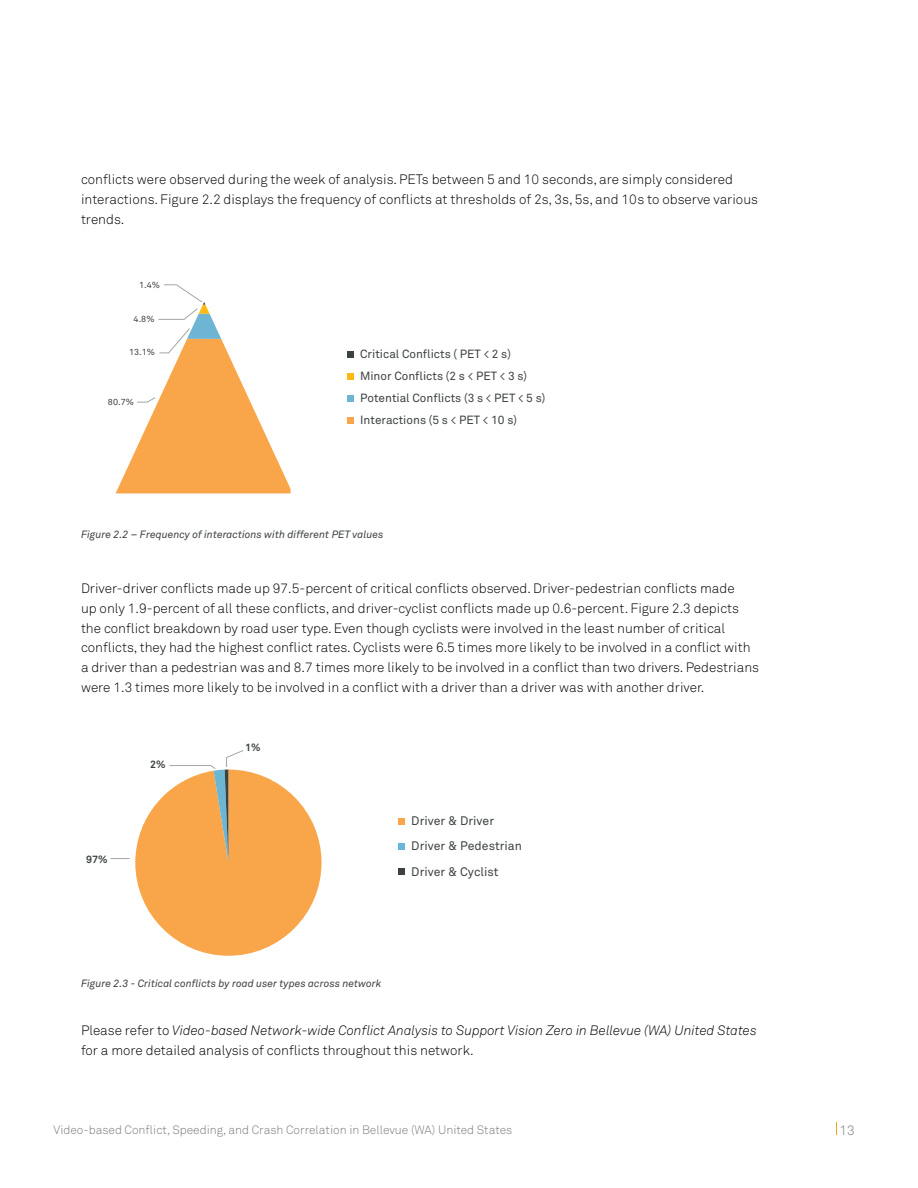
<style>
.page{position:relative;width:918px;height:1188px;background:#fff}
.page>*{position:absolute;margin:0;border:0;box-sizing:border-box;transform-origin:0 0}
.t1{font:700 16.05px "Akkurat Pro";color:#3c4240}
.Body_9pt{font:300 13.5px/20px "Akkurat Pro";color:#000}
.Body_9pt-2{font:italic 300 13.5px/20px "Akkurat Pro";color:#000}
.t2{font:300 13.5px "Akkurat Pro";color:#797d7b}
.t3{font:12.3px/25.3px "Akkurat Pro";color:#3c4240}
.t4{font:700 12.3px "Akkurat Pro";color:#3c4240}
.t5{font:300 12px "Akkurat Pro";color:#797d7b}
.t6{font:11.85px/22px "Akkurat Pro";color:#3c4240}
.Legend{font:italic 10.5px "Akkurat Pro";color:#3c4240}
.t7{font:700 10.5px "Akkurat Pro";color:#3c4240}
.t8{font:8.7px "Akkurat Pro";color:#3c4240}
.t9{font:8.1px "Akkurat Pro";color:#3c4240}
.t10{font:700 8.1px "Akkurat Pro";color:#3c4240}
.s1{font-style:normal}
</style>
<div class="page">
<svg style="left:836px;top:1122px;width:1px;height:13px"></svg>
<svg style="left:116px;top:284px;width:175px;height:209px"></svg>
<svg style="left:347px;top:351px;width:6px;height:73px"></svg>
<svg style="left:110px;top:750px;width:212px;height:206px"></svg>
<div style="left:398px;top:818px;width:7px;height:6px;background:#f9a64a"></div>
<div style="left:398px;top:843px;width:7px;height:7px;background:#68b6dd"></div>
<div style="left:398px;top:869px;width:7px;height:6px;background:#3c4240"></div>
<p class="Body_9pt" style="left:81px;top:169px;width:679px">conflicts were observed during the week of analysis. PETs between 5 and 10 seconds, are simply considered interactions. Figure 2.2 displays the frequency of conflicts at thresholds of 2s, 3s, 5s, and 10s to observe various trends.</p>
<p class="t8" style="left:139px;top:280px;width:22px">1.4%</p>
<p class="t8" style="left:134px;top:313px;width:22px">4.8%</p>
<p class="t8" style="left:129px;top:347px;width:27px">13.1%</p>
<p class="t8" style="left:108px;top:396px;width:27px">80.7%</p>
<p class="t6" style="left:360px;top:343px;width:187px">Critical Conflicts ( PET &lt; 2 s)<br>Minor Conflicts (2 s &lt; PET &lt; 3 s)<br>Potential Conflicts (3 s &lt; PET &lt; 5 s)<br>Interactions (5 s &lt; PET &lt; 10 s)</p>
<p class="Legend" style="left:81px;top:528px;width:304px">Figure 2.2 – Frequency of interactions with different PET values</p>
<p class="Body_9pt" style="left:81px;top:578px;width:680px">Driver-driver conflicts made up 97.5-percent of critical conflicts observed. Driver-pedestrian conflicts made<br>up only 1.9-percent of all these conflicts, and driver-cyclist conflicts made up 0.6-percent. Figure 2.3 depicts the conflict breakdown by road user type. Even though cyclists were involved in the least number of critical conflicts, they had the highest conflict rates. Cyclists were 6.5 times more likely to be involved in a conflict with a driver than a pedestrian was and 8.7 times more likely to be involved in a conflict than two drivers. Pedestrians were 1.3 times more likely to be involved in a conflict with a driver than a driver was with another driver.</p>
<p class="t1" style="left:123px;top:661px;width:25px">1%</p>
<p class="t7" style="left:86px;top:852px;width:23px">97%</p>
<p class="t7" style="left:150px;top:758px;width:17px">2%</p>
<p class="t7" style="left:245px;top:741px;width:17px">1%</p>
<p class="t3" style="left:411px;top:808px;width:112px">Driver &amp; Driver<br>Driver &amp; Pedestrian<br>Driver &amp; Cyclist</p>
<p class="t9" style="left:435px;top:841px;width:56px">Driver &amp; Driver</p>
<p class="Legend" style="left:81px;top:977px;width:302px">Figure 2.3 - Critical conflicts by road user types across network</p>
<p class="Body_9pt-2" style="left:81px;top:1021px;width:677px"><span class="s1">Please refer to</span> Video-based Network-wide Conflict Analysis to Support Vision Zero in Bellevue (WA) United States <span class="s1">for a more detailed analysis of conflicts throughout this network.</span></p>
<p class="t10" style="left:218px;top:983px;width:18px">97%</p>
<p class="t4" style="left:81px;top:1030px;width:27px">97%</p>
<p class="t5" style="left:53px;top:1122px;width:460px">Video-based Conflict, Speeding, and Crash Correlation in Bellevue (WA) United States</p>
<p class="t2" style="left:840px;top:1122px;width:17px">13</p>
</div>
